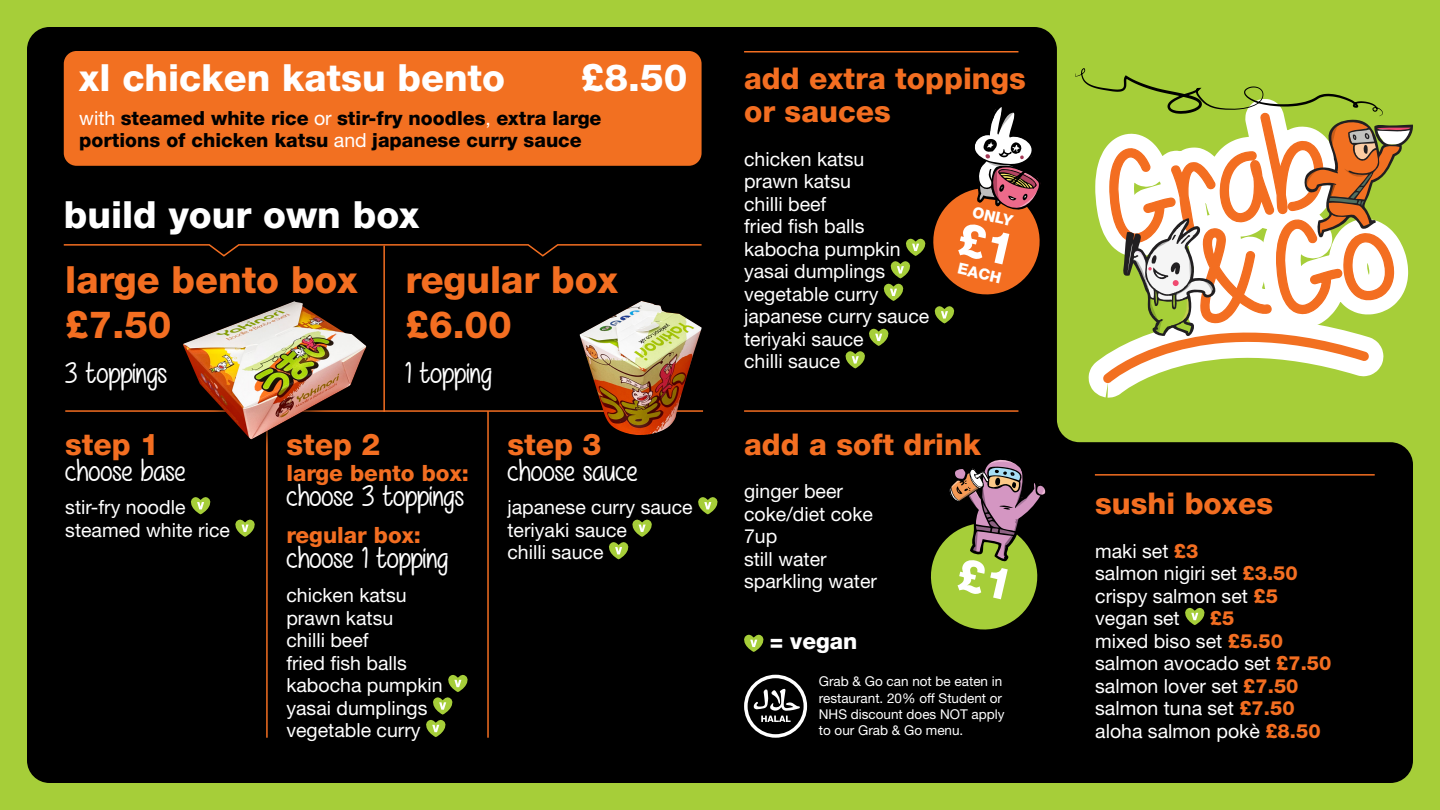
<style>
.page{position:relative;width:1440px;height:810px;background:#a6ce39}
.page>*{position:absolute;margin:0;border:0;box-sizing:border-box;transform-origin:0 0}
.t1{font:800 37.5px "Helvetica Neue LT Std";color:#fff}
.t2{font:800 37.5px "Helvetica Neue LT Std";color:#f36e21}
.t3{font:800 30px/33px "Helvetica Neue LT Std";color:#f36e21}
.t4{font:30px "Mf Really Awesome";color:#fff}
.t5{font:800 22.5px "Helvetica Neue LT Std";color:#f36e21}
.t6{font:800 22.5px "Helvetica Neue LT Std";color:#fff}
.t7{font:19.5px/22.5px "Helvetica Neue LT Std";color:#fff}
.t8{font:800 19.5px/22.5px "Helvetica Neue LT Std";color:#000}
.t9{font:800 19.5px "Helvetica Neue LT Std";color:#f36e21}
.t10{font:800 15.38px "Helvetica Neue LT Std";color:#fff}
.t11{font:13.5px/16.2px "Helvetica Neue LT Std";color:#fff}
.s1{font-weight:400;color:#fff}
.s2{font-weight:800;color:#f36e21}
</style>
<div class="page">
<div style="left:27px;top:27px;width:1386px;height:756px;background:#000"></div>
<svg style="left:742px;top:634px;width:23px;height:18px"></svg>
<svg style="left:1060px;top:272px;width:346px;height:153px"></svg>
<svg style="left:1073px;top:72px;width:287px;height:352px"></svg>
<svg style="left:1075px;top:68px;width:338px;height:315px"></svg>
<hr style="left:744px;top:51px;width:274px;height:1px;background:#f36e21">
<hr style="left:744px;top:410px;width:274px;height:2px;background:#f36e21">
<svg style="left:744px;top:675px;width:63px;height:63px"></svg>
<svg style="left:1183px;top:607px;width:23px;height:18px"></svg>
<hr style="left:1095px;top:474px;width:280px;height:2px;background:#f36e21">
<svg style="left:62px;top:243px;width:641px;height:15px"></svg>
<hr style="left:65px;top:410px;width:638px;height:2px;background:#f36e21">
<svg style="left:189px;top:497px;width:23px;height:17px"></svg>
<svg style="left:234px;top:519px;width:22px;height:18px"></svg>
<svg style="left:424px;top:674px;width:45px;height:63px"></svg>
<svg style="left:696px;top:497px;width:23px;height:17px"></svg>
<svg style="left:607px;top:519px;width:46px;height:40px"></svg>
<hr style="left:266px;top:411px;width:2px;height:327px;background:#f36e21">
<hr style="left:487px;top:411px;width:2px;height:327px;background:#f36e21">
<div style="left:174px;top:293px;width:206px;height:159px;background:#000"></div>
<img style="left:183px;top:301px;width:183px;height:138px">
<img style="left:580px;top:301px;width:122px;height:135px">
<div style="left:64px;top:51px;width:638px;height:115px;background:#f27021;border-radius:13px"></div>
<hr style="left:383px;top:246px;width:2px;height:166px;background:#f36e21">
<svg style="left:109px;top:363px;width:27px;height:27px"></svg>
<svg style="left:147px;top:367px;width:10px;height:23px"></svg>
<svg style="left:66px;top:458px;width:22px;height:23px"></svg>
<svg style="left:122px;top:465px;width:10px;height:16px"></svg>
<svg style="left:287px;top:484px;width:22px;height:22px"></svg>
<svg style="left:343px;top:491px;width:10px;height:15px"></svg>
<svg style="left:406px;top:487px;width:26px;height:27px"></svg>
<svg style="left:444px;top:491px;width:10px;height:23px"></svg>
<svg style="left:287px;top:546px;width:22px;height:22px"></svg>
<svg style="left:343px;top:553px;width:10px;height:15px"></svg>
<svg style="left:362px;top:547px;width:6px;height:21px"></svg>
<svg style="left:399px;top:549px;width:27px;height:27px"></svg>
<svg style="left:438px;top:553px;width:10px;height:23px"></svg>
<svg style="left:508px;top:458px;width:22px;height:23px"></svg>
<svg style="left:564px;top:465px;width:10px;height:16px"></svg>
<svg style="left:593px;top:465px;width:11px;height:16px"></svg>
<svg style="left:616px;top:465px;width:21px;height:16px"></svg>
<svg style="left:406px;top:361px;width:5px;height:22px"></svg>
<svg style="left:443px;top:363px;width:26px;height:27px"></svg>
<svg style="left:481px;top:367px;width:10px;height:23px"></svg>
<svg style="left:844px;top:104px;width:204px;height:264px"></svg>
<svg style="left:926px;top:454px;width:126px;height:181px"></svg>
<svg style="left:141px;top:458px;width:44px;height:23px"></svg>
<p class="t1" style="left:79px;top:55px;width:427px">xl chicken katsu bento</p>
<p class="t1" style="left:581px;top:55px;width:108px">£8.50</p>
<p class="t8" style="left:79px;top:107px;width:524px"><span class="s1">with</span> steamed white rice <span class="s1">or</span> stir-fry noodles<span class="s1">,</span> extra large portions of chicken katsu <span class="s1">and</span> japanese curry sauce</p>
<p class="t1" style="left:64px;top:192px;width:357px">build your own box</p>
<p class="t2" style="left:65px;top:257px;width:294px">large bento box</p>
<p class="t2" style="left:65px;top:302px;width:108px">£7.50</p>
<p class="t4" style="left:65px;top:355px;width:104px">✓ ▼□ ■▲</p>
<p class="t2" style="left:405px;top:257px;width:214px">regular box</p>
<p class="t2" style="left:405px;top:302px;width:108px">£6.00</p>
<p class="t4" style="left:420px;top:355px;width:63px">▼□ ■</p>
<p class="t3" style="left:65px;top:428px;width:95px">step 1</p>
<p class="t4" style="left:88px;top:453px;width:35px">□□▲</p>
<p class="t7" style="left:65px;top:496px;width:166px">stir-fry noodle steamed white rice</p>
<p class="t3" style="left:286px;top:428px;width:95px">step 2</p>
<p class="t5" style="left:286px;top:459px;width:184px">large bento box:</p>
<p class="t4" style="left:310px;top:478px;width:156px">□□▲ ✓ ▼□ ■ ▲</p>
<p class="t5" style="left:286px;top:521px;width:136px">regular box:</p>
<p class="t4" style="left:310px;top:540px;width:129px">□□▲ ▼□ ■</p>
<p class="t7" style="left:286px;top:584px;width:122px">chicken katsu</p>
<p class="t7" style="left:286px;top:606px;width:108px">prawn katsu</p>
<p class="t7" style="left:286px;top:629px;width:84px">chilli beef</p>
<p class="t7" style="left:286px;top:651px;width:122px">fried fish balls</p>
<p class="t7" style="left:286px;top:674px;width:158px">kabocha pumpkin</p>
<p class="t7" style="left:286px;top:696px;width:143px">yasai dumplings</p>
<p class="t7" style="left:286px;top:719px;width:136px">vegetable curry</p>
<p class="t3" style="left:507px;top:428px;width:95px">step 3</p>
<p class="t4" style="left:531px;top:453px;width:86px">□□▲ ▲ ◆</p>
<p class="t7" style="left:507px;top:496px;width:187px">japanese curry sauce</p>
<p class="t7" style="left:507px;top:518px;width:121px">teriyaki sauce</p>
<p class="t7" style="left:507px;top:541px;width:98px">chilli sauce</p>
<p class="t3" style="left:744px;top:62px;width:283px">add extra toppings or sauces</p>
<p class="t7" style="left:744px;top:148px;width:122px">chicken katsu</p>
<p class="t7" style="left:744px;top:170px;width:108px">prawn katsu</p>
<p class="t7" style="left:744px;top:193px;width:84px">chilli beef</p>
<p class="t7" style="left:744px;top:215px;width:122px">fried fish balls</p>
<p class="t7" style="left:744px;top:238px;width:158px">kabocha pumpkin</p>
<p class="t7" style="left:744px;top:260px;width:143px">yasai dumplings</p>
<p class="t7" style="left:744px;top:283px;width:136px">vegetable curry</p>
<p class="t7" style="left:744px;top:305px;width:187px">japanese curry sauce</p>
<p class="t7" style="left:744px;top:328px;width:121px">teriyaki sauce</p>
<p class="t7" style="left:744px;top:350px;width:98px">chilli sauce</p>
<p class="t10" style="left:975px;top:203px;width:43px;rotate:13deg">ONLY</p>
<p class="t10" style="left:960px;top:259px;width:46px;rotate:13deg">EACH</p>
<p class="t3" style="left:744px;top:427px;width:238px">add a soft drink</p>
<p class="t7" style="left:744px;top:480px;width:100px">ginger beer</p>
<p class="t7" style="left:744px;top:502px;width:130px">coke/diet coke</p>
<p class="t7" style="left:744px;top:525px;width:35px">7up</p>
<p class="t7" style="left:744px;top:547px;width:84px">still water</p>
<p class="t7" style="left:744px;top:570px;width:134px">sparkling water</p>
<p class="t6" style="left:770px;top:628px;width:89px">= vegan</p>
<p class="t11" style="left:819px;top:673px;width:187px">Grab &amp; Go can not be eaten in restaurant. 20% off Student or<br>NHS discount does NOT apply to our Grab &amp; Go menu.</p>
<p class="t3" style="left:1095px;top:487px;width:179px">sushi boxes</p>
<p class="t7" style="left:1095px;top:539px;width:105px">maki set <span class="s2">£3</span></p>
<p class="t7" style="left:1095px;top:562px;width:204px">salmon nigiri set <span class="s2">£3.50</span></p>
<p class="t7" style="left:1095px;top:584px;width:184px">crispy salmon set <span class="s2">£5</span></p>
<p class="t7" style="left:1095px;top:607px;width:86px">vegan set</p>
<p class="t9" style="left:1210px;top:607px;width:26px">£5</p>
<p class="t7" style="left:1095px;top:629px;width:189px">mixed biso set <span class="s2">£5.50</span></p>
<p class="t7" style="left:1095px;top:652px;width:238px">salmon avocado set <span class="s2">£7.50</span></p>
<p class="t7" style="left:1095px;top:674px;width:205px">salmon lover set <span class="s2">£7.50</span></p>
<p class="t7" style="left:1095px;top:697px;width:201px">salmon tuna set <span class="s2">£7.50</span></p>
<p class="t7" style="left:1095px;top:719px;width:227px">aloha salmon pokè <span class="s2">£8.50</span></p>
</div>
